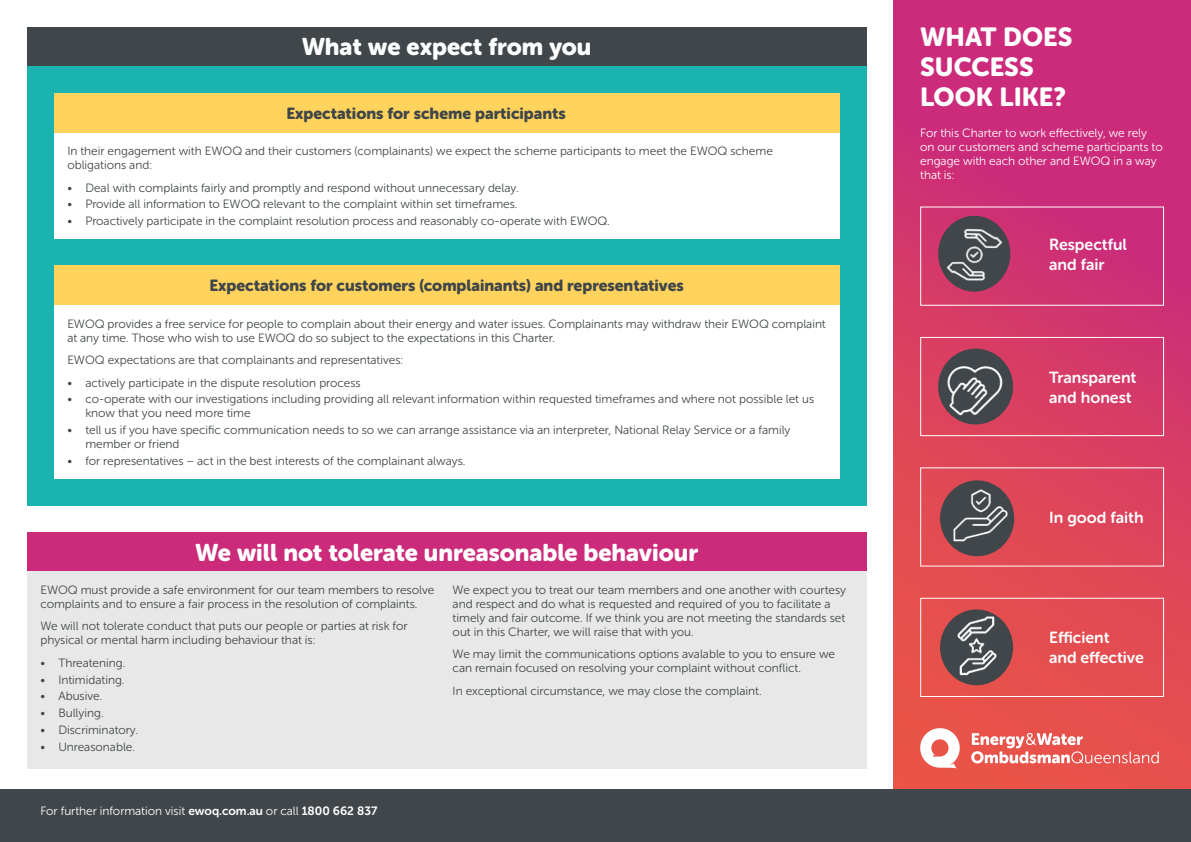
<style>
.page{position:relative;width:1191px;height:842px;background:#fff}
.page>*{position:absolute;margin:0;border:0;box-sizing:border-box;transform-origin:0 0}
.Heading{font:26px/30px "Museo Sans Rounded 900";color:#fff}
.Heading_2_-_white{font:24px "Museo Sans Rounded 900";color:#fff}
.Sub_heading{font:16px "Museo Sans Rounded 900";color:#404649}
.Body_heading_-_white{font:16px/20px "Museo Sans Rounded 700";color:#fff}
.Body_-_grey{font:12px/14px "Museo Sans Rounded 300";color:#404649}
.Body_-_white{font:12px/14px "Museo Sans Rounded 300";color:#fff}
.s1{font-family:"Museo Sans Rounded 700"}
</style>
<div class="page">
<div style="left:893px;top:0;width:298px;height:842px;background:linear-gradient(to bottom,#c62482,#ed5a43)"></div>
<div style="left:27px;top:27px;width:839px;height:39px;background:#404649"></div>
<div style="left:27px;top:532px;width:839px;height:39px;background:#cb2b7a"></div>
<div style="left:27px;top:66px;width:839px;height:439px;background:#1bb3af"></div>
<div style="left:27px;top:571px;width:839px;height:197px;background:#e8e8e8"></div>
<div style="left:54px;top:133px;width:785px;height:106px;background:#fff"></div>
<div style="left:54px;top:303px;width:785px;height:176px;background:#fff"></div>
<div style="left:54px;top:265px;width:785px;height:40px;background:#ffd35c"></div>
<div style="left:54px;top:93px;width:785px;height:40px;background:#ffd35c"></div>
<div style="left:0;top:789px;width:1191px;height:53px;background:#404649"></div>
<svg style="left:920px;top:728px;width:39px;height:40px"></svg>
<svg style="left:971px;top:733px;width:187px;height:30px"></svg>
<div style="left:938px;top:216px;width:72px;height:76px;background:#404649;border-radius:50%"></div>
<img style="left:940px;top:221px;width:68px;height:67px">
<div style="left:938px;top:349px;width:75px;height:75px;background:#404649;border-radius:50%"></div>
<img style="left:941px;top:356px;width:67px;height:68px">
<div style="left:940px;top:480px;width:74px;height:76px;background:#404649;border-radius:50%"></div>
<img style="left:946px;top:481px;width:68px;height:68px">
<div style="left:940px;top:609px;width:73px;height:76px;background:#404649;border-radius:50%"></div>
<img style="left:943px;top:612px;width:67px;height:67px">
<div style="left:920px;top:206px;width:244px;height:100px;border:1px solid #fff"></div>
<div style="left:920px;top:337px;width:244px;height:99px;border:1px solid #fff"></div>
<div style="left:920px;top:598px;width:244px;height:99px;border:1px solid #fff"></div>
<p class="Heading_2_-_white" style="left:302px;top:33px;width:291px">What we expect from you</p>
<p class="Sub_heading" style="left:286px;top:104px;width:281px">Expectations for scheme participants</p>
<p class="Body_-_grey" style="left:67px;top:144px;width:707px">In their engagement with EWOQ and their customers (complainants) we expect the scheme participants to meet the EWOQ scheme obligations and:</p>
<p class="Body_-_grey" style="left:67px;top:180px;width:453px">• Deal with complaints fairly and promptly and respond without unnecessary delay.</p>
<p class="Body_-_grey" style="left:67px;top:197px;width:452px">• Provide all information to EWOQ relevant to the complaint within set timeframes.</p>
<p class="Body_-_grey" style="left:67px;top:214px;width:544px">• Proactively participate in the complaint resolution process and reasonably co-operate with EWOQ.</p>
<p class="Sub_heading" style="left:209px;top:276px;width:476px">Expectations for customers (complainants) and representatives</p>
<p class="Body_-_grey" style="left:67px;top:317px;width:760px">EWOQ provides a free service for people to complain about their energy and water issues. Complainants may withdraw their EWOQ complaint at any time. Those who wish to use EWOQ do so subject to the expectations in this Charter.</p>
<p class="Body_-_grey" style="left:67px;top:353px;width:337px">EWOQ expectations are that complainants and representatives:</p>
<p class="Body_-_grey" style="left:67px;top:376px;width:295px">• actively participate in the dispute resolution process</p>
<p class="Body_-_grey" style="left:85px;top:392px;width:730px;text-indent:-18px">• co-operate with our investigations including providing all relevant information within requested timeframes and where not possible let us know that you need more time</p>
<p class="Body_-_grey" style="left:85px;top:423px;width:706px;text-indent:-18px">• tell us if you have specific communication needs to so we can arrange assistance via an interpreter, National Relay Service or a family member or friend</p>
<p class="Body_-_grey" style="left:67px;top:454px;width:400px">• for representatives – act in the best interests of the complainant always.</p>
<p class="Heading_2_-_white" style="left:195px;top:539px;width:504px">We will not tolerate unreasonable behaviour</p>
<p class="Body_-_grey" style="left:40px;top:583px;width:395px">EWOQ must provide a safe environment for our team members to resolve complaints and to ensure a fair process in the resolution of complaints.</p>
<p class="Body_-_grey" style="left:40px;top:619px;width:369px">We will not tolerate conduct that puts our people or parties at risk for physical or mental harm including behaviour that is:</p>
<p class="Body_-_grey" style="left:40px;top:656px;width:86px">• Threatening.</p>
<p class="Body_-_grey" style="left:40px;top:672px;width:86px">• Intimidating.</p>
<p class="Body_-_grey" style="left:40px;top:689px;width:63px">• Abusive.</p>
<p class="Body_-_grey" style="left:40px;top:706px;width:65px">• Bullying.</p>
<p class="Body_-_grey" style="left:40px;top:723px;width:99px">• Discriminatory.</p>
<p class="Body_-_grey" style="left:40px;top:740px;width:96px">• Unreasonable.</p>
<p class="Body_-_grey" style="left:452px;top:583px;width:395px">We expect you to treat our team members and one another with courtesy and respect and do what is requested and required of you to facilitate a timely and fair outcome. If we think you are not meeting the standards set out in this Charter, we will raise that with you.</p>
<p class="Body_-_grey" style="left:452px;top:647px;width:384px">We may limit the communications options avalable to you to ensure we can remain focused on resolving your complaint without conflict.</p>
<p class="Body_-_grey" style="left:452px;top:684px;width:310px">In exceptional circumstance, we may close the complaint.</p>
<p class="Body_-_white" style="left:40px;top:804px;width:338px">For further information visit <span class="s1">ewoq.com.au</span> or call <span class="s1">1800 662 837</span></p>
<p class="Heading" style="left:920px;top:22px;width:154px">WHAT DOES<br>SUCCESS<br>LOOK LIKE?</p>
<p class="Body_-_white" style="left:920px;top:126px;width:244px">For this Charter to work effectively, we rely on our customers and scheme participants to engage with each other and EWOQ in a way that is:</p>
<p class="Body_heading_-_white" style="left:1049px;top:234px;width:79px">Respectful and fair</p>
<p class="Body_heading_-_white" style="left:1049px;top:367px;width:89px">Transparent and honest</p>
<p class="Body_heading_-_white" style="left:1049px;top:507px;width:96px">In good faith</p>
<p class="Body_heading_-_white" style="left:1049px;top:628px;width:96px">Efficient<br>and effective</p>
</div>
